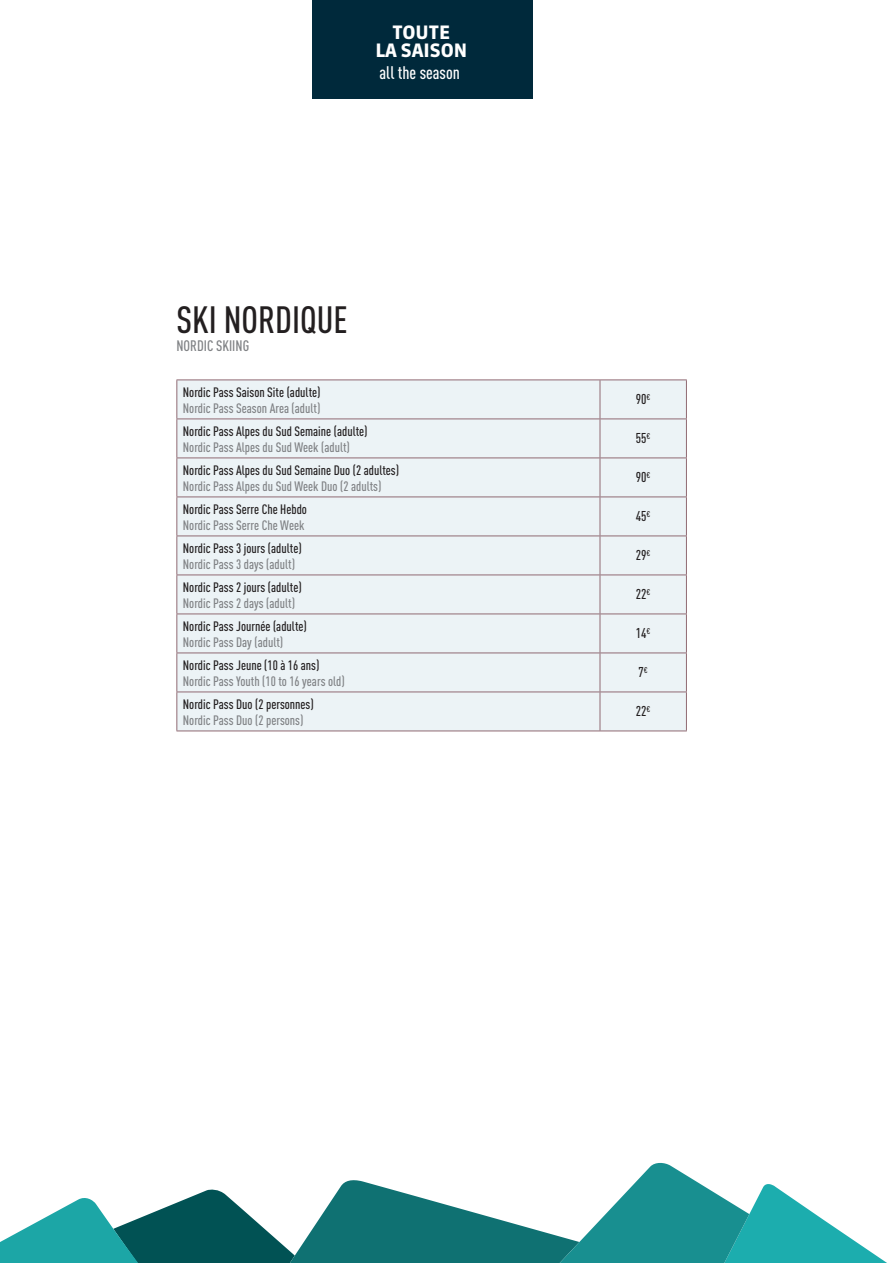
<style>
.page{position:relative;width:893px;height:1263px;background:#fff}
.page>*{position:absolute;margin:0;border:0;box-sizing:border-box;transform-origin:0 0}
.t1{font:500 37.5px "DIN Cond";color:#231f20}
.t2{font:700 18.45px "Sanuk OT";color:#fff}
.t3{font:500 18px "DIN Cond";color:#fff}
.t4{font:500 15px "DIN Cond";color:#808285}
.t5{font:500 14.1px "DIN Cond";color:#231f20}
.t6{font:500 13.5px "DIN Cond";color:#231f20}
.t7{font:500 13.5px "DIN Cond";color:#808285}
</style>
<div class="page">
<div style="left:177px;top:380px;width:509px;height:350px;background:#ecf3f6"></div>
<hr style="left:176px;top:379px;width:424px;height:1px;background:#906a73">
<hr style="left:176px;top:380px;width:1px;height:38px;background:#906a73">
<hr style="left:600px;top:379px;width:87px;height:1px;background:#906a73">
<hr style="left:600px;top:380px;width:1px;height:38px;background:#906a73">
<hr style="left:686px;top:380px;width:1px;height:38px;background:#906a73">
<hr style="left:176px;top:418px;width:424px;height:1px;background:#906a73">
<hr style="left:176px;top:419px;width:1px;height:38px;background:#906a73">
<hr style="left:600px;top:418px;width:87px;height:1px;background:#906a73">
<hr style="left:600px;top:419px;width:1px;height:38px;background:#906a73">
<hr style="left:686px;top:419px;width:1px;height:38px;background:#906a73">
<hr style="left:176px;top:457px;width:424px;height:1px;background:#906a73">
<hr style="left:176px;top:458px;width:1px;height:38px;background:#906a73">
<hr style="left:600px;top:457px;width:87px;height:1px;background:#906a73">
<hr style="left:600px;top:458px;width:1px;height:38px;background:#906a73">
<hr style="left:686px;top:458px;width:1px;height:38px;background:#906a73">
<hr style="left:176px;top:496px;width:424px;height:1px;background:#906a73">
<hr style="left:176px;top:497px;width:1px;height:38px;background:#906a73">
<hr style="left:600px;top:496px;width:87px;height:1px;background:#906a73">
<hr style="left:600px;top:497px;width:1px;height:38px;background:#906a73">
<hr style="left:686px;top:497px;width:1px;height:38px;background:#906a73">
<hr style="left:176px;top:535px;width:424px;height:1px;background:#906a73">
<hr style="left:176px;top:536px;width:1px;height:38px;background:#906a73">
<hr style="left:600px;top:535px;width:87px;height:1px;background:#906a73">
<hr style="left:600px;top:536px;width:1px;height:38px;background:#906a73">
<hr style="left:686px;top:536px;width:1px;height:38px;background:#906a73">
<hr style="left:176px;top:574px;width:424px;height:1px;background:#906a73">
<hr style="left:176px;top:575px;width:1px;height:38px;background:#906a73">
<hr style="left:600px;top:574px;width:87px;height:1px;background:#906a73">
<hr style="left:600px;top:575px;width:1px;height:38px;background:#906a73">
<hr style="left:686px;top:575px;width:1px;height:38px;background:#906a73">
<hr style="left:176px;top:613px;width:424px;height:1px;background:#906a73">
<hr style="left:176px;top:614px;width:1px;height:38px;background:#906a73">
<hr style="left:600px;top:613px;width:87px;height:1px;background:#906a73">
<hr style="left:600px;top:614px;width:1px;height:38px;background:#906a73">
<hr style="left:686px;top:614px;width:1px;height:38px;background:#906a73">
<hr style="left:176px;top:652px;width:424px;height:1px;background:#906a73">
<hr style="left:176px;top:653px;width:1px;height:38px;background:#906a73">
<hr style="left:600px;top:652px;width:87px;height:1px;background:#906a73">
<hr style="left:600px;top:653px;width:1px;height:38px;background:#906a73">
<hr style="left:686px;top:653px;width:1px;height:38px;background:#906a73">
<hr style="left:176px;top:691px;width:424px;height:1px;background:#906a73">
<hr style="left:176px;top:692px;width:1px;height:38px;background:#906a73">
<hr style="left:600px;top:691px;width:87px;height:1px;background:#906a73">
<hr style="left:600px;top:692px;width:1px;height:38px;background:#906a73">
<hr style="left:686px;top:692px;width:1px;height:38px;background:#906a73">
<hr style="left:176px;top:730px;width:424px;height:1px;background:#906a73">
<hr style="left:600px;top:730px;width:87px;height:1px;background:#906a73">
<svg style="left:639px;top:1162px;width:52px;height:16px"></svg>
<svg style="left:0;top:1178px;width:887px;height:85px"></svg>
<div style="left:313px;top:0;width:219px;height:99px;background:#00293b"></div>
<p class="t2" style="left:392px;top:20px;width:59px">TOUTE</p>
<p class="t2" style="left:375px;top:39px;width:93px">LA SAISON</p>
<p class="t3" style="left:379px;top:62px;width:82px">all the season</p>
<p class="t1" style="left:176px;top:297px;width:173px">SKI NORDIQUE</p>
<p class="t4" style="left:176px;top:337px;width:74px">NORDIC SKIING</p>
<p class="t6" style="left:183px;top:384px;width:139px">Nordic Pass Saison Site (adulte)</p>
<p class="t7" style="left:183px;top:400px;width:139px">Nordic Pass Season Area (adult)</p>
<p class="t6" style="left:183px;top:423px;width:186px">Nordic Pass Alpes du Sud Semaine (adulte)</p>
<p class="t7" style="left:183px;top:439px;width:169px">Nordic Pass Alpes du Sud Week (adult)</p>
<p class="t6" style="left:183px;top:462px;width:218px">Nordic Pass Alpes du Sud Semaine Duo (2 adultes)</p>
<p class="t7" style="left:183px;top:478px;width:200px">Nordic Pass Alpes du Sud Week Duo (2 adults)</p>
<p class="t6" style="left:183px;top:501px;width:126px">Nordic Pass Serre Che Hebdo</p>
<p class="t7" style="left:183px;top:517px;width:123px">Nordic Pass Serre Che Week</p>
<p class="t6" style="left:183px;top:540px;width:120px">Nordic Pass 3 jours (adulte)</p>
<p class="t7" style="left:183px;top:556px;width:114px">Nordic Pass 3 days (adult)</p>
<p class="t6" style="left:183px;top:579px;width:120px">Nordic Pass 2 jours (adulte)</p>
<p class="t7" style="left:183px;top:595px;width:114px">Nordic Pass 2 days (adult)</p>
<p class="t6" style="left:183px;top:618px;width:125px">Nordic Pass Journée (adulte)</p>
<p class="t7" style="left:183px;top:634px;width:102px">Nordic Pass Day (adult)</p>
<p class="t6" style="left:183px;top:657px;width:138px">Nordic Pass Jeune (10 à 16 ans)</p>
<p class="t7" style="left:183px;top:673px;width:163px">Nordic Pass Youth (10 to 16 years old)</p>
<p class="t6" style="left:183px;top:696px;width:132px">Nordic Pass Duo (2 personnes)</p>
<p class="t7" style="left:183px;top:712px;width:122px">Nordic Pass Duo (2 persons)</p>
<p class="t5" style="left:636px;top:391px;width:16px">90<sup>€</sup></p>
<p class="t5" style="left:636px;top:430px;width:16px">55<sup>€</sup></p>
<p class="t5" style="left:636px;top:469px;width:16px">90<sup>€</sup></p>
<p class="t5" style="left:636px;top:508px;width:16px">45<sup>€</sup></p>
<p class="t5" style="left:636px;top:547px;width:16px">29<sup>€</sup></p>
<p class="t5" style="left:636px;top:586px;width:16px">22<sup>€</sup></p>
<p class="t5" style="left:636px;top:625px;width:16px">14<sup>€</sup></p>
<p class="t5" style="left:639px;top:664px;width:11px">7<sup>€</sup></p>
<p class="t5" style="left:636px;top:703px;width:16px">22<sup>€</sup></p>
</div>
